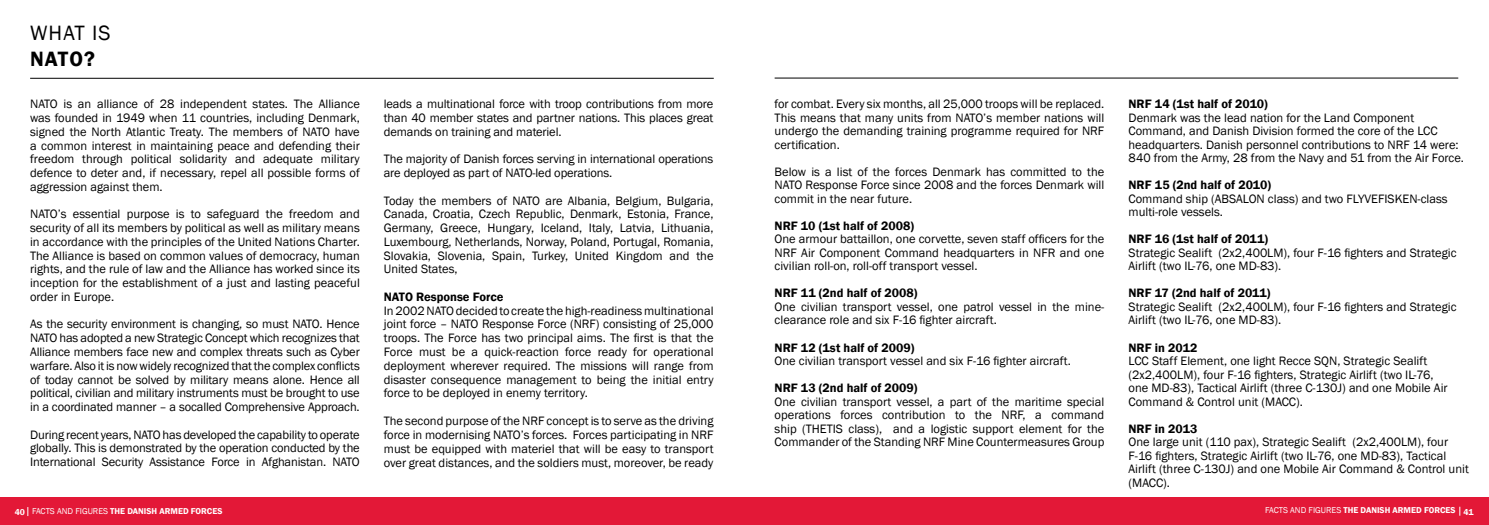
<style>
.page{position:relative;width:1489px;height:525px;background:#fff}
.page>*{position:absolute;margin:0;border:0;box-sizing:border-box;transform-origin:0 0}
.t1{font:21.25px "Franklin Gothic";color:#000}
.t2{font:600 21.25px "Franklin Gothic";color:#000}
.t3{font:12.5px/13.8px "Franklin Gothic";color:#000;text-align:justify}
.t4{font:600 12.5px "Franklin Gothic";color:#000}
.t5{font:600 8.75px "Franklin Gothic";color:#fff}
.s1{font-weight:400}
</style>
<div class="page">
<hr style="left:30px;top:78px;width:683px;height:1px;background:#000">
<div style="left:0;top:497px;width:752px;height:27px;background:#e31837"></div>
<hr style="left:774px;top:78px;width:683px;height:1px;background:#000">
<div style="left:744px;top:497px;width:744px;height:27px;background:#e31837"></div>
<h1 class="t1" style="left:30px;top:20px;width:15px">what</h1>
<h1 class="t1" style="left:92px;top:20px;width:9px">is</h1>
<h1 class="t2" style="left:30px;top:45px;width:66px">NATO?</h1>
<p class="t3" style="left:30px;top:97px;width:331px">NATO is an alliance of 28 independent states. The Alliance was founded in 1949 when 11 countries, including Denmark, signed the North Atlantic Treaty. The members of NATO have a common interest in maintaining peace and defending their freedom through political solidarity and adequate military defence to deter and, if necessary, repel all possible forms of aggression against them.</p>
<p class="t3" style="left:30px;top:207px;width:331px">NATO’s essential purpose is to safeguard the freedom and security of all its members by political as well as military means in accordance with the principles of the United Nations Charter.<br>The Alliance is based on common values of democracy, human rights, and the rule of law and the Alliance has worked since its inception for the establishment of a just and lasting peaceful order in Europe.</p>
<p class="t3" style="left:30px;top:317px;width:331px">As the security environment is changing, so must NATO. Hence NATO has adopted a new Strategic Concept which recognizes that Alliance members face new and complex threats such as Cyber warfare. Also it is now widely recognized that the complex conflicts of today cannot be solved by military means alone. Hence all political, civilian and military instruments must be brought to use in a coordinated manner – a socalled Comprehensive Approach.</p>
<p class="t3" style="left:30px;top:427px;width:331px">During recent years, NATO has developed the capability to operate globally. This is demonstrated by the operation conducted by the International Security Assistance Force in Afghanistan. NATO</p>
<p class="t5" style="left:32px;top:505px;width:192px"><span class="s1">FACTS AND FIGURES</span> THE DANISH ARMED FORCES</p>
<p class="t5" style="left:15px;top:506px;width:12px">40</p>
<p class="t3" style="left:384px;top:97px;width:331px">leads a multinational force with troop contributions from more than 40 member states and partner nations. This places great demands on training and materiel.</p>
<p class="t3" style="left:384px;top:152px;width:331px">The majority of Danish forces serving in international operations are deployed as part of NATO-led operations.</p>
<p class="t3" style="left:384px;top:194px;width:331px">Today the members of NATO are Albania, Belgium, Bulgaria, Canada, Croatia, Czech Republic, Denmark, Estonia, France, Germany, Greece, Hungary, Iceland, Italy, Latvia, Lithuania, Luxembourg, Netherlands, Norway, Poland, Portugal, Romania, Slovakia, Slovenia, Spain, Turkey, United Kingdom and the United States,</p>
<p class="t4" style="left:384px;top:289px;width:121px">NATO Response Force</p>
<p class="t3" style="left:384px;top:304px;width:331px">In 2002 NATO decided to create the high-readiness multinational joint force – NATO Response Force (NRF) consisting of 25,000 troops. The Force has two principal aims. The first is that the Force must be a quick-reaction force ready for operational deployment wherever required. The missions will range from disaster consequence management to being the initial entry force to be deployed in enemy territory.</p>
<p class="t3" style="left:384px;top:414px;width:331px">The second purpose of the NRF concept is to serve as the driving force in modernising NATO’s forces. Forces participating in NRF must be equipped with materiel that will be easy to transport over great distances, and the soldiers must, moreover, be ready</p>
<p class="t3" style="left:774px;top:97px;width:331px">for combat. Every six months, all 25,000 troops will be replaced.<br>This means that many units from NATO’s member nations will undergo the demanding training programme required for NRF certification.</p>
<p class="t3" style="left:774px;top:165px;width:331px">Below is a list of the forces Denmark has committed to the NATO Response Force since 2008 and the forces Denmark will commit in the near future.</p>
<p class="t4" style="left:774px;top:218px;width:141px">NRF 10 (1st half of 2008)</p>
<p class="t3" style="left:774px;top:232px;width:331px">One armour battaillon, one corvette, seven staff officers for the NRF Air Component Command headquarters in NFR and one civilian roll-on, roll-off transport vessel.</p>
<p class="t4" style="left:774px;top:285px;width:144px">NRF 11 (2nd half of 2008)</p>
<p class="t3" style="left:774px;top:300px;width:331px">One civilian transport vessel, one patrol vessel in the mine&shy;clearance role and six F-16 fighter aircraft.</p>
<p class="t4" style="left:774px;top:339px;width:141px">NRF 12 (1st half of 2009)</p>
<p class="t3" style="left:774px;top:354px;width:298px">One civilian transport vessel and six F-16 fighter aircraft.</p>
<p class="t4" style="left:774px;top:380px;width:144px">NRF 13 (2nd half of 2009)</p>
<p class="t3" style="left:774px;top:394px;width:331px">One civilian transport vessel, a part of the maritime special operations forces contribution to the NRF, a command ship (THETIS class), and a logistic support element for the Commander of the Standing NRF Mine Countermeasures Group</p>
<p class="t4" style="left:1128px;top:96px;width:141px">NRF 14 (1st half of 2010)</p>
<p class="t3" style="left:1128px;top:111px;width:337px;text-align:left">Denmark was the lead nation for the Land Component Command, and Danish Division formed the core of the LCC headquarters. Danish personnel contributions to NRF 14 were:<br>840 from the Army, 28 from the Navy and 51 from the Air Force.</p>
<p class="t4" style="left:1128px;top:177px;width:144px">NRF 15 (2nd half of 2010)</p>
<p class="t3" style="left:1128px;top:192px;width:320px">Command ship (ABSALON class) and two FLYVEFISKEN-class multi-role vessels.</p>
<p class="t4" style="left:1128px;top:231px;width:141px">NRF 16 (1st half of 2011)</p>
<p class="t3" style="left:1128px;top:246px;width:329px">Strategic Sealift (2x2,400LM), four F-16 fighters and Strategic<br>Airlift (two IL-76, one MD-83).</p>
<p class="t4" style="left:1128px;top:285px;width:143px">NRF 17 (2nd half of 2011)</p>
<p class="t3" style="left:1128px;top:300px;width:329px">Strategic Sealift (2x2,400LM), four F-16 fighters and Strategic<br>Airlift (two IL-76, one MD-83).</p>
<p class="t4" style="left:1128px;top:339px;width:71px">NRF in 2012</p>
<p class="t3" style="left:1128px;top:354px;width:320px;text-align:left">LCC Staff Element, one light Recce SQN, Strategic Sealift (2x2,400LM), four F-16 fighters, Strategic Airlift (two IL-76, one MD-83), Tactical Airlift (three C-130J) and one Mobile Air Command &amp; Control unit (MACC).</p>
<p class="t4" style="left:1128px;top:420px;width:70px">NRF in 2013</p>
<p class="t3" style="left:1128px;top:435px;width:342px;text-align:left">One large unit (110 pax), Strategic Sealift (2x2,400LM), four F-16 fighters, Strategic Airlift (two IL-76, one MD-83), Tactical Airlift (three C-130J) and one Mobile Air Command &amp; Control unit (MACC).</p>
<p class="t5" style="left:1265px;top:504px;width:210px"><span class="s1">FACTS AND FIGURES</span> THE DANISH ARMED FORCES 41</p>
</div>
